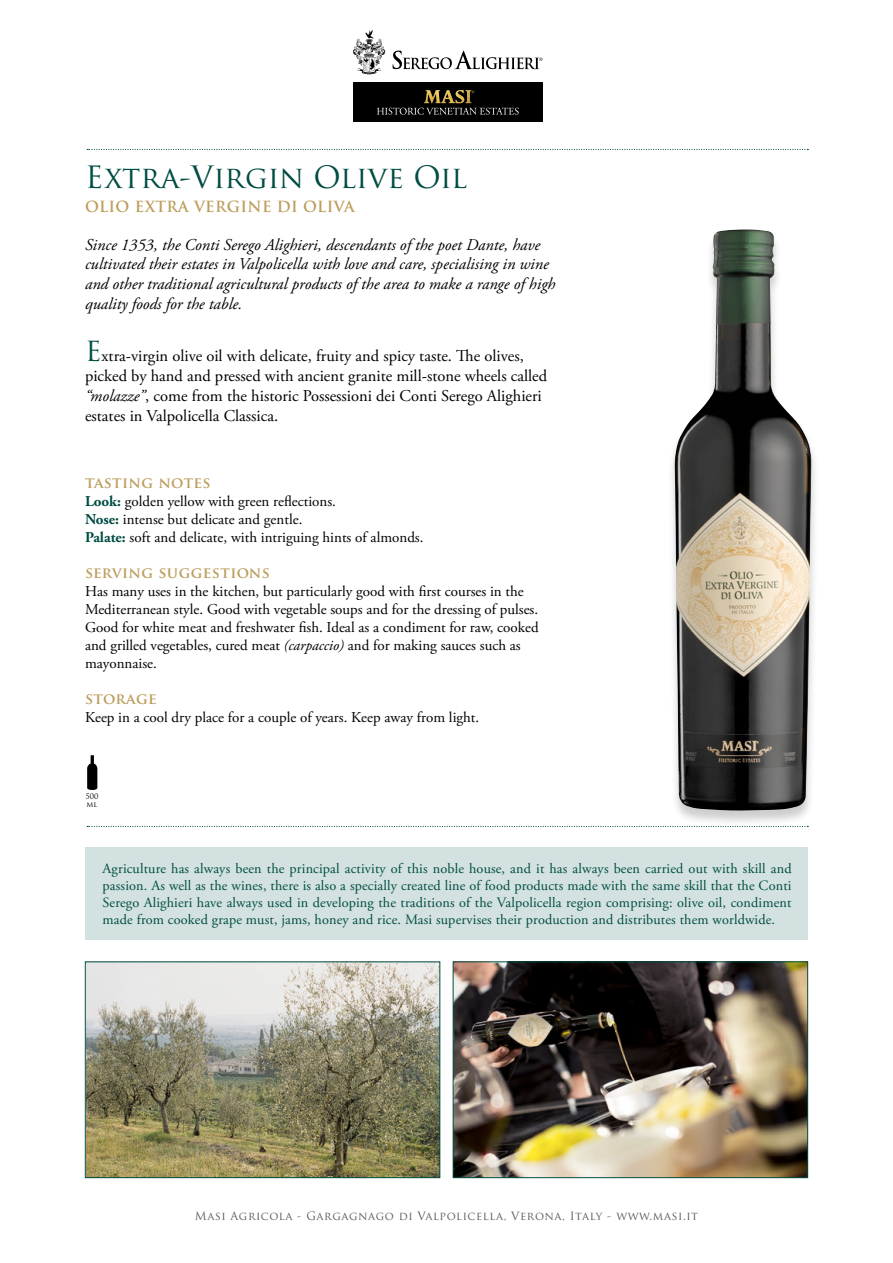
<style>
.page{position:relative;width:893px;height:1263px;background:#fff}
.page>*{position:absolute;margin:0;border:0;box-sizing:border-box;transform-origin:0 0}
.t1{font:30px "Trajan Pro";color:#004d43}
.t2{font:italic 16.5px/19.8px "Adobe Garamond Pro";color:#000}
.t3{font:16.5px/19.8px "Adobe Garamond Pro";color:#000}
.t4{font:15px/18px "Adobe Garamond Pro";color:#000}
.t5{font:700 15px "Trajan Pro";letter-spacing:.025em;color:#bc9e5d}
.t6{font:14.25px/17.1px "Adobe Garamond Pro";letter-spacing:.01em;color:#004d43;text-align:justify}
.t7{font:11.25px "Trajan Pro";letter-spacing:.05em;color:#58585a}
.t8{font:7.5px/7.5px "Trajan Pro";color:#000}
.s1{font-family:"Trajan Pro";font-size:27px;color:#004d43}
.s2{font-style:italic}
.s3{font-weight:700;color:#004d43}
</style>
<div class="page">
<div style="left:85px;top:847px;width:723px;height:93px;background:#d3e2e0"></div>
<div style="left:353px;top:83px;width:189px;height:39px;background:#000"></div>
<svg style="left:377px;top:90px;width:142px;height:25px"></svg>
<svg style="left:353px;top:30px;width:33px;height:45px"></svg>
<svg style="left:393px;top:51px;width:149px;height:18px"></svg>
<svg style="left:87px;top:149px;width:721px;height:1px"></svg>
<svg style="left:87px;top:826px;width:580px;height:1px"></svg>
<img style="left:87px;top:963px;width:351px;height:213px">
<div style="left:85px;top:961px;width:355px;height:217px;border:1px solid #004d43"></div>
<img style="left:455px;top:963px;width:351px;height:213px">
<div style="left:453px;top:961px;width:355px;height:217px;border:1px solid #004d43"></div>
<div style="left:667px;top:230px;width:153px;height:597px;background:#000;opacity:.2"></div>
<img style="left:674px;top:229px;width:138px;height:582px">
<svg style="left:87px;top:755px;width:10px;height:35px"></svg>
<h1 class="t1" style="left:85px;top:158px;width:384px">Extra-Virgin Olive Oil</h1>
<p class="t5" style="left:85px;top:198px;width:271px">OLIO EXTRA VERGINE DI OLIVA</p>
<p class="t2" style="left:85px;top:235px;width:472px">Since 1353, the Conti Serego Alighieri, descendants of the poet Dante, have cultivated their estates in Valpolicella with love and care, specialising in wine and other traditional agricultural products of the area to make a range of high quality foods for the table.</p>
<p class="t3" style="left:85px;top:347px;width:464px"><span class="s1">E</span>xtra-virgin olive oil with delicate, fruity and spicy taste. The olives, picked by hand and pressed with ancient granite mill-stone wheels called <span class="s2">“molazze”</span>, come from the historic Possessioni dei Conti Serego Alighieri estates in Valpolicella Classica.</p>
<p class="t5" style="left:85px;top:473px;width:127px">tasting notes</p>
<p class="t4" style="left:85px;top:492px;width:340px"><span class="s3">Look:</span> golden yellow with green reflections.<br><span class="s3">Nose:</span> intense but delicate and gentle.<br><span class="s3">Palate:</span> soft and delicate, with intriguing hints of almonds.</p>
<p class="t5" style="left:85px;top:563px;width:187px">serving suggestions</p>
<p class="t4" style="left:85px;top:582px;width:455px">Has many uses in the kitchen, but particularly good with first courses in the Mediterranean style. Good with vegetable soups and for the dressing of pulses.<br>Good for white meat and freshwater fish. Ideal as a condiment for raw, cooked and grilled vegetables, cured meat <span class="s2">(carpaccio)</span> and for making sauces such as mayonnaise.</p>
<p class="t5" style="left:85px;top:689px;width:73px">storage</p>
<p class="t4" style="left:85px;top:708px;width:396px">Keep in a cool dry place for a couple of years. Keep away from light.</p>
<p class="t8" style="left:86px;top:792px;width:14px">500 ml</p>
<p class="t6" style="left:103px;top:860px;width:690px">Agriculture has always been the principal activity of this noble house, and it has always been carried out with skill and passion. As well as the wines, there is also a specially created line of food products made with the same skill that the Conti Serego Alighieri have always used in developing the traditions of the Valpolicella region comprising: olive oil, condiment made from cooked grape must, jams, honey and rice. Masi supervises their production and distributes them worldwide.</p>
<p class="t7" style="left:195px;top:1209px;width:505px">Masi Agricola - Gargagnago di Valpolicella, Verona, Italy - www.masi.it</p>
</div>
